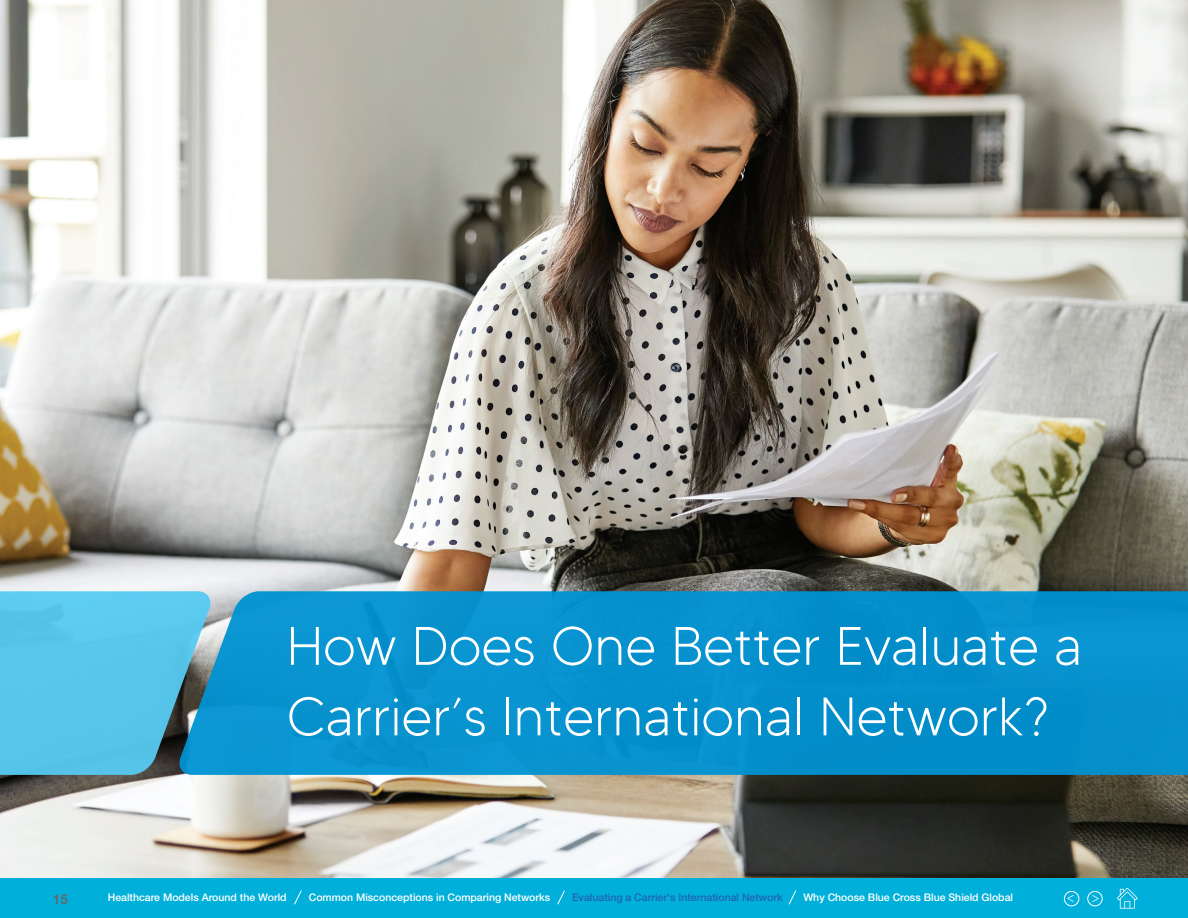
<style>
.page{position:relative;width:1188px;height:918px;background:#fff}
.page>*{position:absolute;margin:0;border:0;box-sizing:border-box;transform-origin:0 0}
.t1{font:300 54px/70.5px "MADETOMMY";color:#fff}
.t2{font:14.1px "Minion Pro";color:#fff}
.t3{font:700 13.5px "Helvetica Neue LT Std";color:#64686f}
.t4{font:500 10.5px "Helvetica Neue LT Std";color:#fff}
.t5{font:500 10.5px "Helvetica Neue LT Std";color:#2163b0}
</style>
<div class="page">
<img style="left:0;top:0;width:1188px;height:878px">
<div style="left:0;top:878px;width:1188px;height:40px;background:#00b0da"></div>
<div style="left:216px;top:591px;width:972px;height:184px;background:#0691cd"></div>
<svg style="left:0;top:591px;width:216px;height:184px;background:#55badb"></svg>
<div style="left:1064px;top:891px;width:15px;height:15px;border:1px solid #fff;border-radius:50%"></div>
<div style="left:1088px;top:891px;width:14px;height:15px;border:1px solid #fff;border-radius:50%"></div>
<svg style="left:1117px;top:888px;width:21px;height:21px"></svg>
<svg style="left:294px;top:890px;width:8px;height:15px"></svg>
<svg style="left:557px;top:890px;width:8px;height:15px"></svg>
<svg style="left:788px;top:890px;width:9px;height:15px"></svg>
<h1 class="t1" style="left:287px;top:610px;width:797px">How Does One Better Evaluate a<br>Carrier’s International Network?</h1>
<p class="t3" style="left:53px;top:890px;width:17px">15</p>
<p class="t4" style="left:108px;top:892px;width:180px">Healthcare Models Around the World</p>
<p class="t4" style="left:309px;top:892px;width:243px">Common Misconceptions in Comparing Networks</p>
<p class="t5" style="left:572px;top:892px;width:212px">Evaluating a Carrier's International Network</p>
<p class="t4" style="left:803px;top:892px;width:211px">Why Choose Blue Cross Blue Shield Global</p>
<h2 class="t2" style="left:1067px;top:888px;width:9px">&lt;</h2>
<h2 class="t2" style="left:1100px;top:909px;width:9px;rotate:-180deg">&lt;</h2>
</div>
